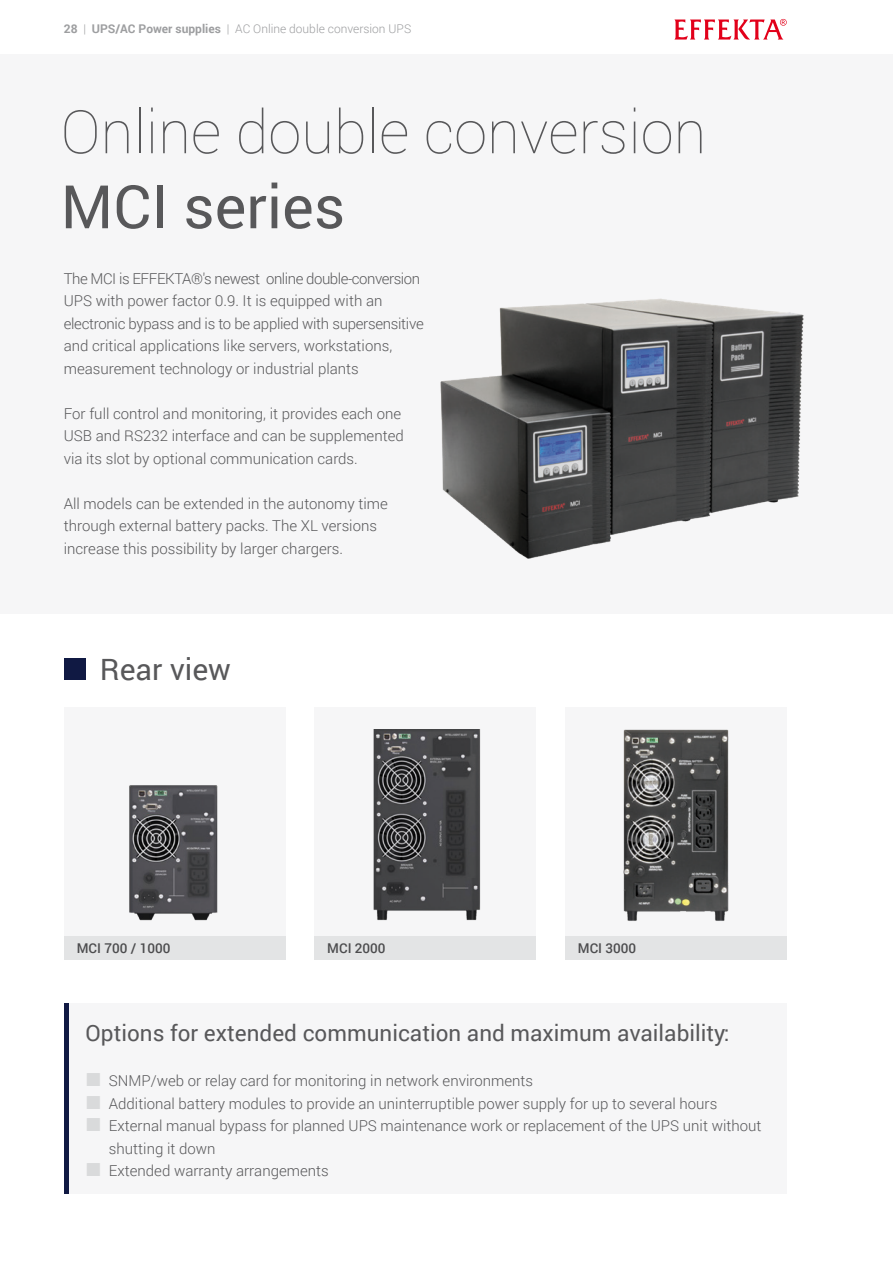
<style>
.page{position:relative;width:893px;height:1263px;background:#fff}
.page>*{position:absolute;margin:0;border:0;box-sizing:border-box;transform-origin:0 0}
.t1{font:100 60px "Roboto";color:#58585a}
.t2{font:60px "Roboto";color:#58585a}
.t3{font:30px "Roboto";color:#58585a}
.t4{font:22.5px "Roboto";color:#58585a}
.t5{font:300 15px/22.5px "Roboto";color:#58585a}
.t6{font:500 13.5px "Roboto";color:#4c4c4e}
.t7{font:300 12px "Roboto";color:#9d9ea0}
.s1{font-weight:700}
</style>
<div class="page">
<svg style="left:674px;top:19px;width:113px;height:21px"></svg>
<div style="left:64px;top:707px;width:222px;height:229px;background:#f6f6f7"></div>
<div style="left:315px;top:707px;width:221px;height:229px;background:#f6f6f7"></div>
<div style="left:565px;top:707px;width:222px;height:229px;background:#f6f6f7"></div>
<div style="left:0;top:54px;width:893px;height:560px;background:#f6f6f7"></div>
<img style="left:440px;top:298px;width:364px;height:261px">
<img style="left:623px;top:729px;width:106px;height:192px">
<img style="left:129px;top:785px;width:89px;height:136px">
<img style="left:373px;top:730px;width:107px;height:191px">
<div style="left:64px;top:936px;width:222px;height:23px;background:#e3e4e5"></div>
<div style="left:315px;top:936px;width:221px;height:23px;background:#e3e4e5"></div>
<div style="left:565px;top:936px;width:222px;height:23px;background:#e3e4e5"></div>
<div style="left:64px;top:658px;width:21px;height:22px;background:#101943"></div>
<div style="left:64px;top:1003px;width:723px;height:191px;background:#f6f6f7"></div>
<hr style="left:64px;top:1003px;width:4px;height:191px;background:#101943">
<p class="t7" style="left:64px;top:20px;width:349px"><span class="s1">28</span> | <span class="s1">UPS/AC Power supplies</span> | AC Online double conversion UPS</p>
<h1 class="t1" style="left:61px;top:90px;width:647px">Online double conversion</h1>
<h1 class="t2" style="left:61px;top:165px;width:286px">MCI series</h1>
<p class="t5" style="left:64px;top:267px;width:361px">The MCI is EFFEKTA®'s newest online double-conversion UPS with power factor 0.9. It is equipped with an electronic bypass and is to be applied with supersensitive and critical applications like servers, workstations, measurement technology or industrial plants</p>
<p class="t5" style="left:64px;top:402px;width:341px">For full control and monitoring, it provides each one<br>USB and RS232 interface and can be supplemented via its slot by optional communication cards.</p>
<p class="t5" style="left:64px;top:492px;width:326px">All models can be extended in the autonomy time through external battery packs. The XL versions increase this possibility by larger chargers.</p>
<h2 class="t3" style="left:100px;top:648px;width:133px">Rear view</h2>
<p class="t6" style="left:77px;top:939px;width:95px">MCI 700 / 1000</p>
<p class="t6" style="left:327px;top:939px;width:60px">MCI 2000</p>
<p class="t6" style="left:578px;top:939px;width:60px">MCI 3000</p>
<h3 class="t4" style="left:86px;top:1017px;width:645px">Options for extended communication and maximum availability:</h3>
<p class="t5" style="left:109px;top:1069px;width:654px">SNMP/web or relay card for monitoring in network environments<br>Additional battery modules to provide an uninterruptible power supply for up to several hours External manual bypass for planned UPS maintenance work or replacement of the UPS unit without shutting it down<br>Extended warranty arrangements</p>
</div>
